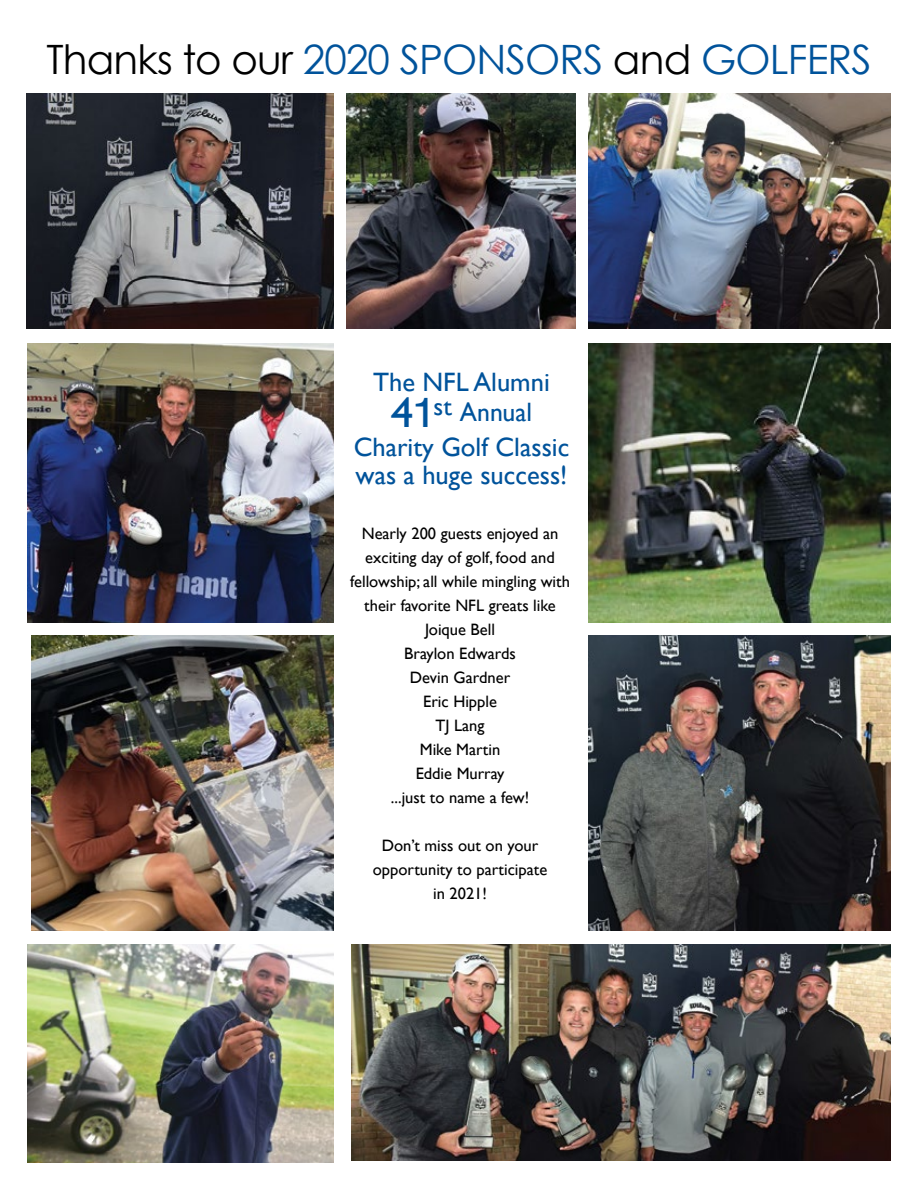
<style>
.page{position:relative;width:918px;height:1188px;background:#fff}
.page>*{position:absolute;margin:0;border:0;box-sizing:border-box;transform-origin:0 0}
.t1{font:40.5px "Century Gothic";letter-spacing:-.02em;color:#00539b}
.t2{font:26.55px/30px "Gill Sans";color:#00539b;text-align:center}
.t3{font:16.5px/24px "Gill Sans";color:#000;text-align:center}
.s1{color:#000}
.s2{font-size:42.3px}
.s3{font-family:"Helvetica";font-size:42.3px}
</style>
<div class="page">
<img style="left:27px;top:94px;width:307px;height:234px">
<img style="left:589px;top:636px;width:302px;height:294px">
<img style="left:27px;top:945px;width:307px;height:217px">
<img style="left:589px;top:344px;width:302px;height:278px">
<img style="left:589px;top:94px;width:302px;height:234px">
<img style="left:351px;top:945px;width:540px;height:216px">
<img style="left:31px;top:636px;width:303px;height:294px">
<img style="left:27px;top:344px;width:307px;height:278px">
<img style="left:347px;top:94px;width:229px;height:234px">
<h1 class="t1" style="left:46px;top:31px;width:827px"><span class="s1">Thanks to our</span> 2020 SPONSORS <span class="s1">and</span> GOLFERS</h1>
<h2 class="t2" style="left:373px;top:367px;width:178px">The NFL Alumni<br><span class="s2">4</span><span class="s3">1</span><sup>st</sup> Annual</h2>
<h2 class="t2" style="left:354px;top:432px;width:217px;line-height:28.5px;text-align:left">Charity Golf Classic was a huge success!</h2>
<p class="t3" style="left:350px;top:521px;width:221px">Nearly 200 guests enjoyed an exciting day of golf, food and fellowship; all while mingling with their favorite NFL greats like<br>Joique Bell<br>Braylon Edwards<br>Devin Gardner<br>Eric Hipple<br>TJ Lang<br>Mike Martin<br>Eddie Murray<br>...just to name a few!</p>
<p class="t3" style="left:373px;top:833px;width:176px">Don’t miss out on your opportunity to participate in 2021!</p>
</div>
